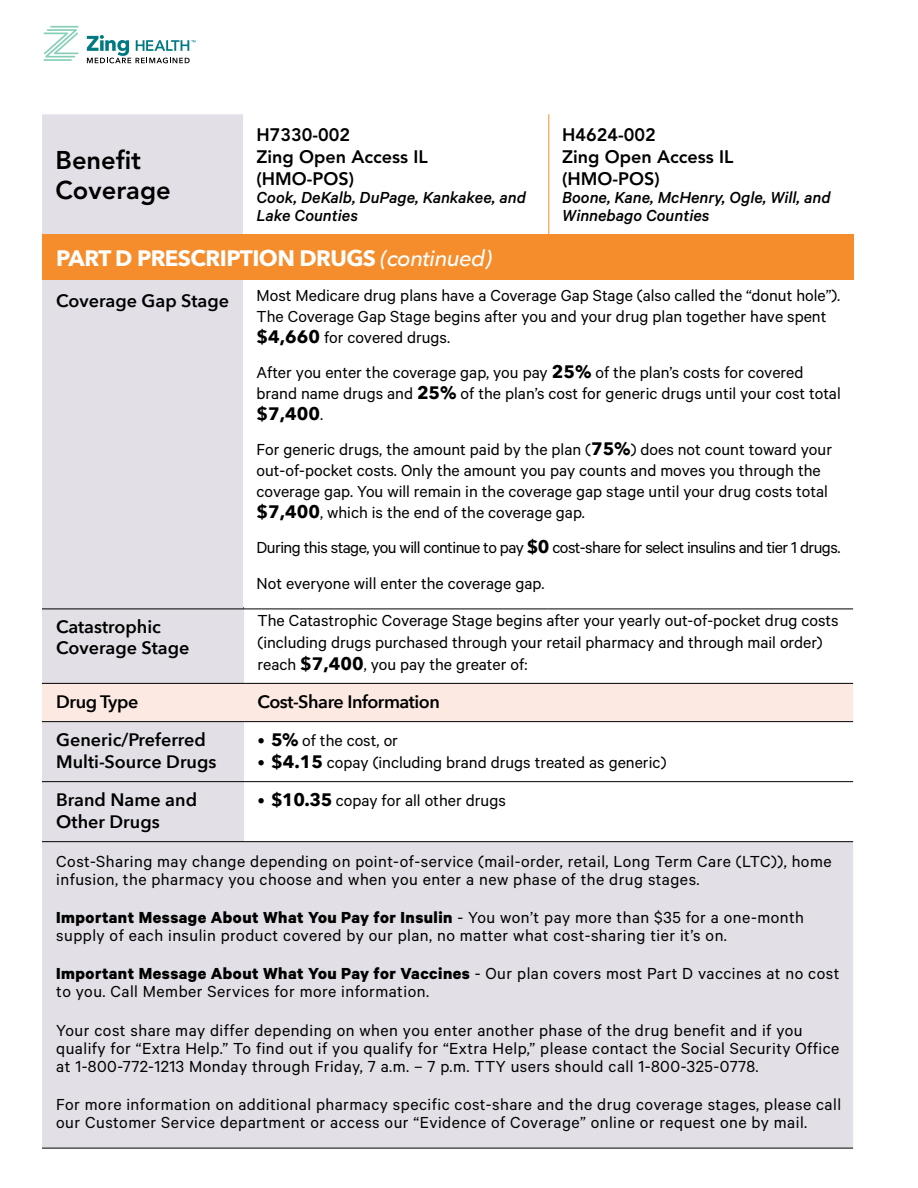
<style>
.page{position:relative;width:918px;height:1188px;background:#fff}
.page>*{position:absolute;margin:0;border:0;box-sizing:border-box;transform-origin:0 0}
.t1{font:800 25.5px/30.6px "Avenir";color:#000}
.t2{font:700 22.35px "Avenir Next";letter-spacing:-.025em;color:#fff}
.t3{font:18px/18px "Calibre";letter-spacing:.025em;color:#000}
.t4{font:18px/21px "Calibre";color:#000}
.t5{font:18px/35.2px "Calibre";letter-spacing:-.03em;color:#000}
.t6{font:600 18px/21.8px "Avenir Next";color:#000}
.t7{font:italic 500 18px/18px "Calibre";color:#000}
.t8{font:800 18px/21.6px "Avenir";color:#000}
.t9{font:600 18px "Avenir Next";letter-spacing:-.025em;color:#000}
.t10{font:700 18px "Avenir Next";color:#000}
.s1{font-weight:500;font-style:italic}
.s2{font-family:"Avenir Next";font-weight:700}
.s3{font-family:"Calibre";font-weight:400}
.s4{font-family:"Avenir Next";font-size:15px}
.s5{font-weight:700}
</style>
<div class="page">
<hr style="left:50px;top:26px;width:29px;height:2px;background:#85ceb8">
<hr style="left:44px;top:59px;width:28px;height:2px;background:#85ceb8">
<svg style="left:44px;top:29px;width:35px;height:29px"></svg>
<svg style="left:87px;top:35px;width:108px;height:28px"></svg>
<svg style="left:42px;top:608px;width:811px;height:540px;fill:#e2e0e6"></svg>
<div style="left:42px;top:684px;width:811px;height:37px;background:#fbe9e2"></div>
<hr style="left:244px;top:683px;width:609px;height:1px;background:#000">
<hr style="left:42px;top:721px;width:202px;height:1px;background:#000">
<hr style="left:42px;top:608px;width:202px;height:1px;background:#000">
<hr style="left:42px;top:781px;width:202px;height:1px;background:#000">
<hr style="left:244px;top:721px;width:609px;height:1px;background:#000">
<hr style="left:244px;top:781px;width:609px;height:1px;background:#000">
<hr style="left:42px;top:683px;width:202px;height:1px;background:#000">
<hr style="left:42px;top:841px;width:202px;height:1px;background:#000">
<hr style="left:42px;top:1148px;width:202px;height:1px;background:#000">
<hr style="left:244px;top:1148px;width:609px;height:1px;background:#000">
<hr style="left:244px;top:841px;width:609px;height:1px;background:#000">
<div style="left:42px;top:114px;width:201px;height:495px;background:#e2e0e6"></div>
<div style="left:42px;top:234px;width:811px;height:45px;background:#f68d2c"></div>
<hr style="left:42px;top:609px;width:201px;height:1px;background:#000">
<hr style="left:243px;top:609px;width:306px;height:1px;background:#000">
<hr style="left:549px;top:609px;width:304px;height:1px;background:#000">
<hr style="left:548px;top:114px;width:1px;height:120px;background:#f68d2c">
<h1 class="t1" style="left:56px;top:144px;width:117px">Benefit<br>Coverage</h1>
<p class="t8" style="left:257px;top:124px;width:173px">H7330-002<br>Zing Open Access IL (HMO-POS)</p>
<p class="t7" style="left:257px;top:188px;width:271px">Cook, DeKalb, DuPage, Kankakee, and<br>Lake Counties</p>
<p class="t8" style="left:562px;top:124px;width:173px">H4624-002<br>Zing Open Access IL (HMO-POS)</p>
<p class="t7" style="left:562px;top:188px;width:270px">Boone, Kane, McHenry, Ogle, Will, and<br>Winnebago Counties</p>
<p class="t2" style="left:56px;top:239px;width:437px">PART D PRESCRIPTION DRUGS <span class="s1">(continued)</span></p>
<p class="t6" style="left:56px;top:289px;width:174px">Coverage Gap Stage</p>
<p class="t4" style="left:257px;top:284px;width:585px">Most Medicare drug plans have a Coverage Gap Stage (also called the “donut hole”).<br>The Coverage Gap Stage begins after you and your drug plan together have spent <span class="s2">$4,660</span> for covered drugs.</p>
<p class="t4" style="left:257px;top:361px;width:586px">After you enter the coverage gap, you pay <span class="s2">25%</span> of the plan’s costs for covered brand name drugs and <span class="s2">25%</span> of the plan’s cost for generic drugs until your cost total</p>
<p class="t10" style="left:257px;top:398px;width:68px">$7,400<span class="s3">.</span></p>
<p class="t4" style="left:257px;top:438px;width:577px">For generic drugs, the amount paid by the plan (<span class="s2">75%</span>) does not count toward your out-of-pocket costs. Only the amount you pay counts and moves you through the coverage gap. You will remain in the coverage gap stage until your drug costs total <span class="s2">$7,400</span>, which is the end of the coverage gap.</p>
<p class="t5" style="left:257px;top:530px;width:585px">During this stage, you will continue to pay <span class="s2">$0</span> cost-share for select insulins and tier 1 drugs.<br>Not everyone will enter the coverage gap.</p>
<p class="t6" style="left:56px;top:615px;width:135px">Catastrophic<br>Coverage Stage</p>
<p class="t4" style="left:258px;top:609px;width:583px;line-height:21.8px">The Catastrophic Coverage Stage begins after your yearly out-of-pocket drug costs (including drugs purchased through your retail pharmacy and through mail order) reach <span class="s2">$7,400</span>, you pay the greater of:</p>
<p class="t9" style="left:56px;top:686px;width:84px">Drug Type</p>
<p class="t9" style="left:258px;top:686px;width:184px">Cost-Share Information</p>
<p class="t6" style="left:56px;top:729px;width:162px">Generic/Preferred<br>Multi-Source Drugs</p>
<p class="t4" style="left:258px;top:730px;width:142px"><span class="s4">•</span> <span class="s2">5%</span> of the cost, or</p>
<p class="t4" style="left:258px;top:751px;width:411px"><span class="s4">•</span> <span class="s2">$4.15</span> copay (including brand drugs treated as generic)</p>
<p class="t6" style="left:56px;top:789px;width:142px">Brand Name and<br>Other Drugs</p>
<p class="t4" style="left:258px;top:790px;width:250px"><span class="s4">•</span> <span class="s2">$10.35</span> copay for all other drugs</p>
<p class="t3" style="left:56px;top:852px;width:777px">Cost-Sharing may change depending on point-of-service (mail-order, retail, Long Term Care (LTC)), home infusion, the pharmacy you choose and when you enter a new phase of the drug stages.</p>
<p class="t3" style="left:56px;top:908px;width:749px"><span class="s5">Important Message About What You Pay for Insulin</span> - You won’t pay more than $35 for a one-month supply of each insulin product covered by our plan, no matter what cost-sharing tier it’s on.</p>
<p class="t3" style="left:56px;top:964px;width:785px"><span class="s5">Important Message About What You Pay for Vaccines</span> - Our plan covers most Part D vaccines at no cost to you. Call Member Services for more information.</p>
<p class="t3" style="left:56px;top:1020px;width:785px">Your cost share may differ depending on when you enter another phase of the drug benefit and if you qualify for “Extra Help.” To find out if you qualify for “Extra Help,” please contact the Social Security Office at 1-800-772-1213 Monday through Friday, 7 a.m. – 7 p.m. TTY users should call 1-800-325-0778.</p>
<p class="t3" style="left:56px;top:1095px;width:786px">For more information on additional pharmacy specific cost-share and the drug coverage stages, please call our Customer Service department or access our “Evidence of Coverage” online or request one by mail.</p>
</div>
